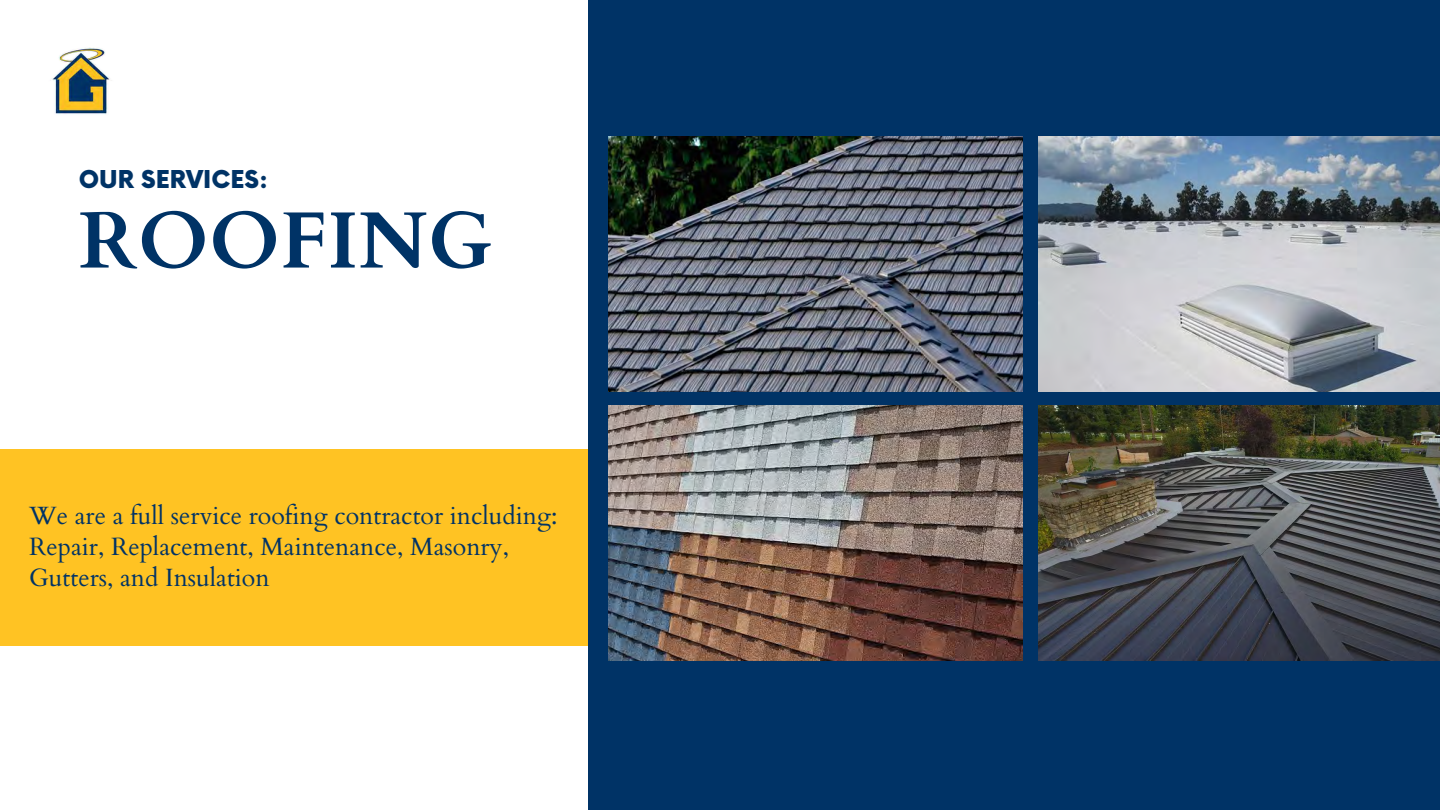
<style>
.page{position:relative;width:1440px;height:810px;background:#fff}
.page>*{position:absolute;margin:0;border:0;box-sizing:border-box;transform-origin:0 0}
.t1{font:700 80px "Cardo";color:#036}
.t2{font:25px/30.7px "Cardo";color:#036}
.t3{font:900 24px "Now";color:#036}
</style>
<div class="page">
<div style="left:0;top:449px;width:648px;height:197px;background:#ffc323"></div>
<div style="left:589px;top:0;width:851px;height:810px;background:#036"></div>
<img style="left:50px;top:47px;width:60px;height:67px">
<img style="left:608px;top:136px;width:415px;height:255px">
<img style="left:608px;top:405px;width:415px;height:255px">
<img style="left:1039px;top:136px;width:401px;height:255px">
<img style="left:1039px;top:405px;width:401px;height:255px">
<p class="t3" style="left:79px;top:166px;width:191px">OUR SERVICES:</p>
<p class="t1" style="left:79px;top:188px;width:415px">ROOFING</p>
<p class="t2" style="left:29px;top:501px;width:530px">We are a full service roofing contractor including:</p>
<p class="t2" style="left:29px;top:532px;width:482px">Repair, Replacement, Maintenance, Masonry,<br>Gutters, and Insulation</p>
</div>
